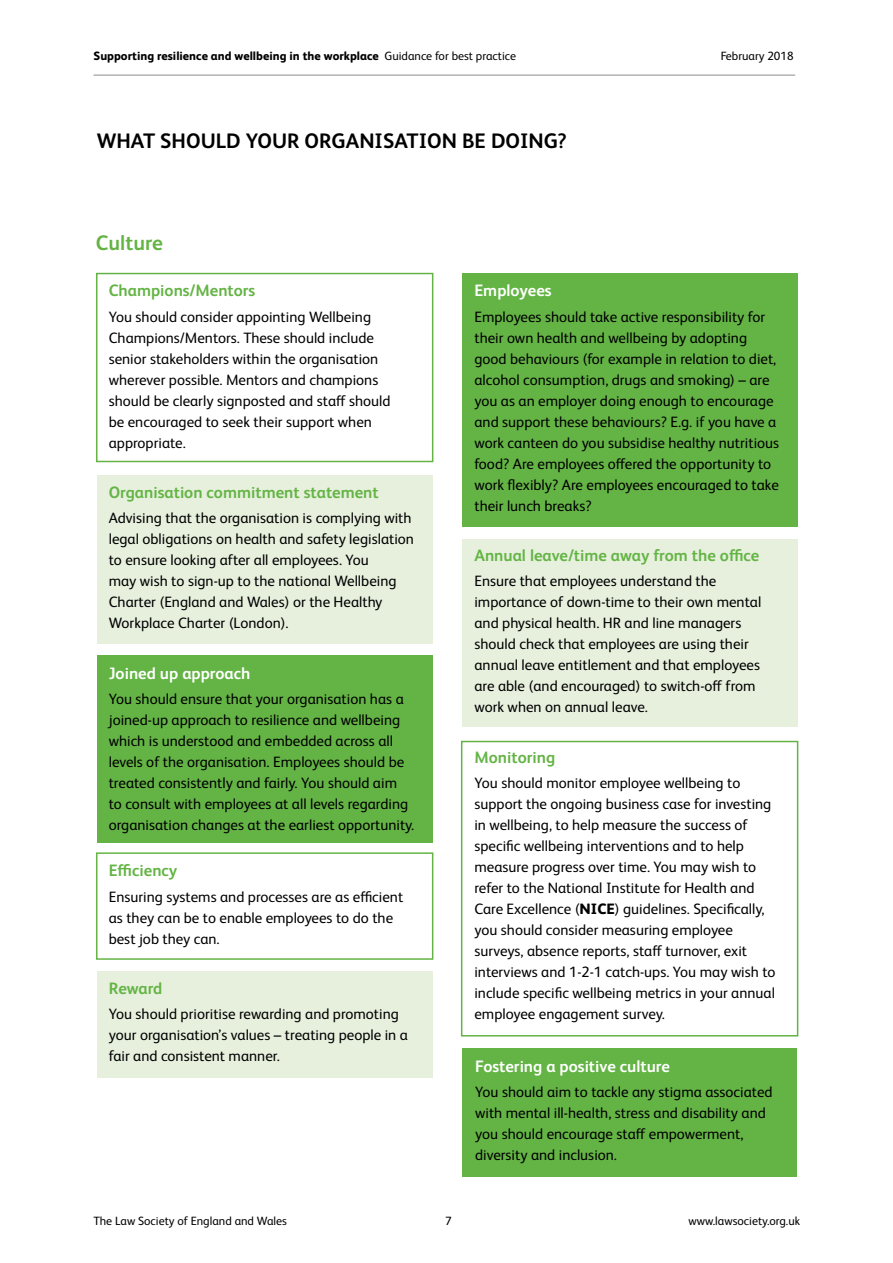
<style>
.page{position:relative;width:893px;height:1263px;background:#fff}
.page>*{position:absolute;margin:0;border:0;box-sizing:border-box;transform-origin:0 0}
.t1{font:700 21px "FS Albert Pro";color:#000}
.t2{font:700 21px "FS Albert Pro";color:#64b445}
.t3{font:700 16.5px "FS Albert Pro";color:#64b445}
.t4{font:700 16.5px "FS Albert Pro";color:#fff}
.t5{font:15px/21px "FS Albert Pro";color:#000}
.t6{font:800 12px "FS Albert Pro";color:#000}
.t7{font:12px "FS Albert Pro";color:#000}
.s1{font-weight:400}
.s2{font-weight:800}
</style>
<div class="page">
<hr style="left:94px;top:74px;width:701px;height:2px;background:#b3b2b2">
<div style="left:462px;top:274px;width:336px;height:253px;background:#64b445"></div>
<div style="left:462px;top:539px;width:336px;height:188px;background:#e6f0dd"></div>
<div style="left:461px;top:741px;width:337px;height:295px;border:2px solid #64b445"></div>
<div style="left:96px;top:273px;width:337px;height:189px;border:2px solid #64b445"></div>
<div style="left:97px;top:475px;width:336px;height:168px;background:#e6f0dd"></div>
<div style="left:97px;top:655px;width:336px;height:187px;background:#64b445"></div>
<div style="left:96px;top:852px;width:337px;height:108px;border:2px solid #64b445"></div>
<div style="left:97px;top:971px;width:336px;height:107px;background:#e6f0dd"></div>
<div style="left:462px;top:1048px;width:335px;height:129px;background:#64b445"></div>
<p class="t6" style="left:94px;top:47px;width:424px">Supporting resilience and wellbeing in the workplace <span class="s1">Guidance for best practice</span></p>
<h1 class="t1" style="left:97px;top:126px;width:472px">WHAT SHOULD YOUR ORGANISATION BE DOING?</h1>
<h1 class="t2" style="left:96px;top:228px;width:68px">Culture</h1>
<p class="t7" style="left:721px;top:48px;width:75px">February 2018</p>
<p class="t3" style="left:109px;top:279px;width:148px">Champions/Mentors</p>
<p class="t5" style="left:109px;top:305px;width:283px">You should consider appointing Wellbeing Champions/Mentors. These should include senior stakeholders within the organisation wherever possible. Mentors and champions should be clearly signposted and staff should be encouraged to seek their support when appropriate.</p>
<p class="t3" style="left:109px;top:481px;width:272px">Organisation commitment statement</p>
<p class="t5" style="left:109px;top:507px;width:307px">Advising that the organisation is complying with legal obligations on health and safety legislation to ensure looking after all employees. You<br>may wish to sign-up to the national Wellbeing Charter (England and Wales) or the Healthy Workplace Charter (London).</p>
<p class="t4" style="left:109px;top:662px;width:143px">Joined up approach</p>
<p class="t5" style="left:109px;top:687px;width:307px">You should ensure that your organisation has a joined-up approach to resilience and wellbeing which is understood and embedded across all levels of the organisation. Employees should be treated consistently and fairly. You should aim<br>to consult with employees at all levels regarding organisation changes at the earliest opportunity.</p>
<p class="t3" style="left:109px;top:859px;width:70px">Efficiency</p>
<p class="t5" style="left:109px;top:885px;width:296px">Ensuring systems and processes are as efficient as they can be to enable employees to do the best job they can.</p>
<p class="t3" style="left:109px;top:977px;width:55px">Reward</p>
<p class="t5" style="left:109px;top:1003px;width:301px">You should prioritise rewarding and promoting your organisation’s values – treating people in a fair and consistent manner.</p>
<p class="t7" style="left:94px;top:1213px;width:195px">The Law Society of England and Wales</p>
<p class="t7" style="left:445px;top:1213px;width:8px">7</p>
<p class="t4" style="left:474px;top:279px;width:79px">Employees</p>
<p class="t5" style="left:474px;top:305px;width:306px">Employees should take active responsibility for their own health and wellbeing by adopting good behaviours (for example in relation to diet, alcohol consumption, drugs and smoking) – are you as an employer doing enough to encourage and support these behaviours? E.g. if you have a work canteen do you subsidise healthy nutritious food? Are employees offered the opportunity to work flexibly? Are employees encouraged to take their lunch breaks?</p>
<p class="t3" style="left:474px;top:544px;width:286px">Annual leave/time away from the office</p>
<p class="t5" style="left:474px;top:570px;width:288px">Ensure that employees understand the importance of down-time to their own mental and physical health. HR and line managers should check that employees are using their annual leave entitlement and that employees are able (and encouraged) to switch-off from work when on annual leave.</p>
<p class="t3" style="left:474px;top:746px;width:82px">Monitoring</p>
<p class="t5" style="left:474px;top:771px;width:303px">You should monitor employee wellbeing to support the ongoing business case for investing in wellbeing, to help measure the success of specific wellbeing interventions and to help measure progress over time. You may wish to refer to the National Institute for Health and Care Excellence (<span class="s2">NICE</span>) guidelines. Specifically, you should consider measuring employee surveys, absence reports, staff turnover, exit interviews and 1-2-1 catch-ups. You may wish to include specific wellbeing metrics in your annual employee engagement survey.</p>
<p class="t4" style="left:475px;top:1054px;width:196px">Fostering a positive culture</p>
<p class="t5" style="left:475px;top:1080px;width:299px">You should aim to tackle any stigma associated with mental ill-health, stress and disability and you should encourage staff empowerment, diversity and inclusion.</p>
<p class="t7" style="left:688px;top:1213px;width:113px">www.lawsociety.org.uk</p>
</div>
